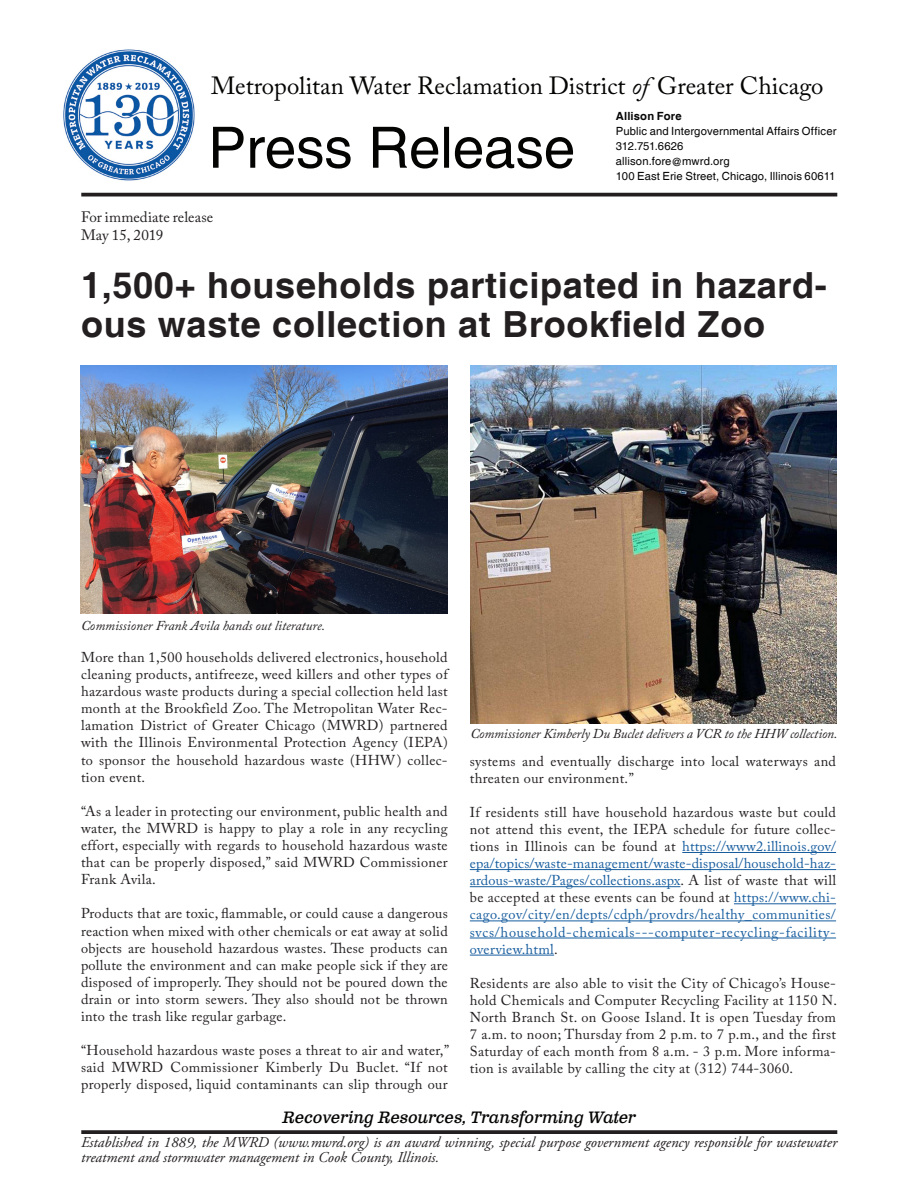
<style>
.page{position:relative;width:918px;height:1188px;background:#fff}
.page>*{position:absolute;margin:0;border:0;box-sizing:border-box;transform-origin:0 0}
.t1{font:57px "Helvetica";letter-spacing:-.005em;color:#040503}
.Paragraph_JJK{font:700 36px/39px "Helvetica";letter-spacing:.02em;color:#231f20}
.Paragraph_Style_9{font:24.75px "Adobe Caslon Pro";color:#040503}
.Paragraph_Style_9-2{font:italic 16.5px "Clarendon Text Pro";letter-spacing:-.005em;color:#040503}
.t2{font:italic 15px/15px "Adobe Garamond Pro";color:#231f20}
.Text{font:15px/18px "Adobe Caslon Pro";letter-spacing:.005em;color:#231f20}
.Paragraph_JJK-2{font:14.25px/17.1px "Adobe Caslon Pro";letter-spacing:.025em;color:#231f20;text-align:justify}
.Paragraph_JJK-3{font:14.25px/17.1px "Adobe Caslon Pro";letter-spacing:.05em;color:#175d9e;text-align:justify}
.Paragraph_JJK-4{font:italic 13.5px "Adobe Caslon Pro";letter-spacing:-.01em;color:#231f20}
.t3{font:11.25px "Helvetica";letter-spacing:.01em;color:#050605}
.t4{font:700 11.25px "Helvetica";letter-spacing:.015em;color:#050605}
.s1{font-style:italic}
.s2{color:#231f20}
</style>
<div class="page">
<hr style="left:682px;top:852px;width:154px;height:1px;background:#175d9e">
<hr style="left:470px;top:869px;width:366px;height:1px;background:#175d9e">
<hr style="left:470px;top:886px;width:210px;height:1px;background:#175d9e">
<hr style="left:734px;top:903px;width:102px;height:1px;background:#175d9e">
<hr style="left:470px;top:921px;width:366px;height:1px;background:#175d9e">
<hr style="left:470px;top:938px;width:366px;height:1px;background:#175d9e">
<hr style="left:470px;top:955px;width:84px;height:1px;background:#175d9e">
<hr style="left:81px;top:193px;width:756px;height:3px;background:#231f20">
<img style="left:63px;top:49px;width:132px;height:132px">
<svg style="left:81px;top:1130px;width:756px;height:4px;background:#302c2d"></svg>
<img style="left:80px;top:366px;width:368px;height:247px">
<img style="left:470px;top:366px;width:367px;height:358px">
<p class="Paragraph_Style_9" style="left:211px;top:71px;width:614px">Metropolitan Water Reclamation District <span class="s1">of</span> Greater Chicago</p>
<p class="t1" style="left:208px;top:115px;width:369px">Press Release</p>
<p class="t4" style="left:616px;top:110px;width:67px">Allison Fore</p>
<p class="t3" style="left:616px;top:125px;width:222px">Public and Intergovernmental Affairs Officer</p>
<p class="t3" style="left:616px;top:140px;width:69px">312.751.6626</p>
<p class="t3" style="left:616px;top:155px;width:115px">allison.fore@mwrd.org</p>
<p class="t3" style="left:616px;top:170px;width:221px">100 East Erie Street, Chicago, Illinois 60611</p>
<p class="Text" style="left:81px;top:207px;width:134px">For immediate release<br>May 15, 2019</p>
<p class="Paragraph_JJK" style="left:81px;top:267px;width:747px">1,500+ households participated in hazard&shy;ous waste collection at Brookfield Zoo</p>
<p class="Paragraph_JJK-4" style="left:81px;top:617px;width:246px">Commissioner Frank Avila hands out literature.</p>
<p class="Paragraph_JJK-2" style="left:81px;top:648px;width:368px">More than 1,500 households delivered electronics, household cleaning products, antifreeze, weed killers and other types of hazardous waste products during a special collection held last month at the Brookfield Zoo. The Metropolitan Water Rec&shy;lamation District of Greater Chicago (MWRD) partnered with the Illinois Environmental Protection Agency (IEPA) to sponsor the household hazardous waste (HHW) collec&shy;tion event.</p>
<p class="Paragraph_JJK-2" style="left:81px;top:802px;width:368px">“As a leader in protecting our environment, public health and water, the MWRD is happy to play a role in any recycling effort, especially with regards to household hazardous waste that can be properly disposed,” said MWRD Commissioner Frank Avila.</p>
<p class="Paragraph_JJK-2" style="left:81px;top:905px;width:368px">Products that are toxic, flammable, or could cause a dangerous reaction when mixed with other chemicals or eat away at solid objects are household hazardous wastes. These products can pollute the environment and can make people sick if they are disposed of improperly. They should not be poured down the drain or into storm sewers. They also should not be thrown into the trash like regular garbage.</p>
<p class="Paragraph_JJK-2" style="left:81px;top:1042px;width:370px">“Household hazardous waste poses a threat to air and water,” said MWRD Commissioner Kimberly Du Buclet. “If not properly disposed, liquid contaminants can slip through our</p>
<p class="Paragraph_JJK-4" style="left:470px;top:726px;width:369px">Commissioner Kimberly Du Buclet delivers a VCR to the HHW collection.</p>
<p class="Paragraph_JJK-2" style="left:470px;top:752px;width:368px">systems and eventually discharge into local waterways and threaten our environment.”</p>
<p class="Paragraph_JJK-3" style="left:470px;top:803px;width:368px"><span class="s2">If residents still have household hazardous waste but could not attend this event, the IEPA schedule for future collec&shy;tions in Illinois can be found at</span> https://www2.illinois.gov/ epa/topics/waste-management/waste-disposal/household-haz&shy;ardous-waste/Pages/collections.aspx<span class="s2">. A list of waste that will be accepted at these events can be found at</span> https://www.chi&shy;cago.gov/city/en/depts/cdph/provdrs/healthy_communities/ svcs/household-chemicals---computer-recycling-facility&shy;overview.html<span class="s2">.</span></p>
<p class="Paragraph_JJK-2" style="left:470px;top:974px;width:369px">Residents are also able to visit the City of Chicago’s House&shy;hold Chemicals and Computer Recycling Facility at 1150 N.<br>North Branch St. on Goose Island. It is open Tuesday from 7 a.m. to noon; Thursday from 2 p.m. to 7 p.m., and the first Saturday of each month from 8 a.m. - 3 p.m. More informa&shy;tion is available by calling the city at (312) 744-3060.</p>
<p class="Paragraph_Style_9-2" style="left:282px;top:1107px;width:355px">Recovering Resources, Transforming Water</p>
<p class="t2" style="left:81px;top:1135px;width:757px">Established in 1889, the MWRD (www.mwrd.org) is an award winning, special purpose government agency responsible for wastewater treatment and stormwater management in Cook County, Illinois.</p>
</div>
